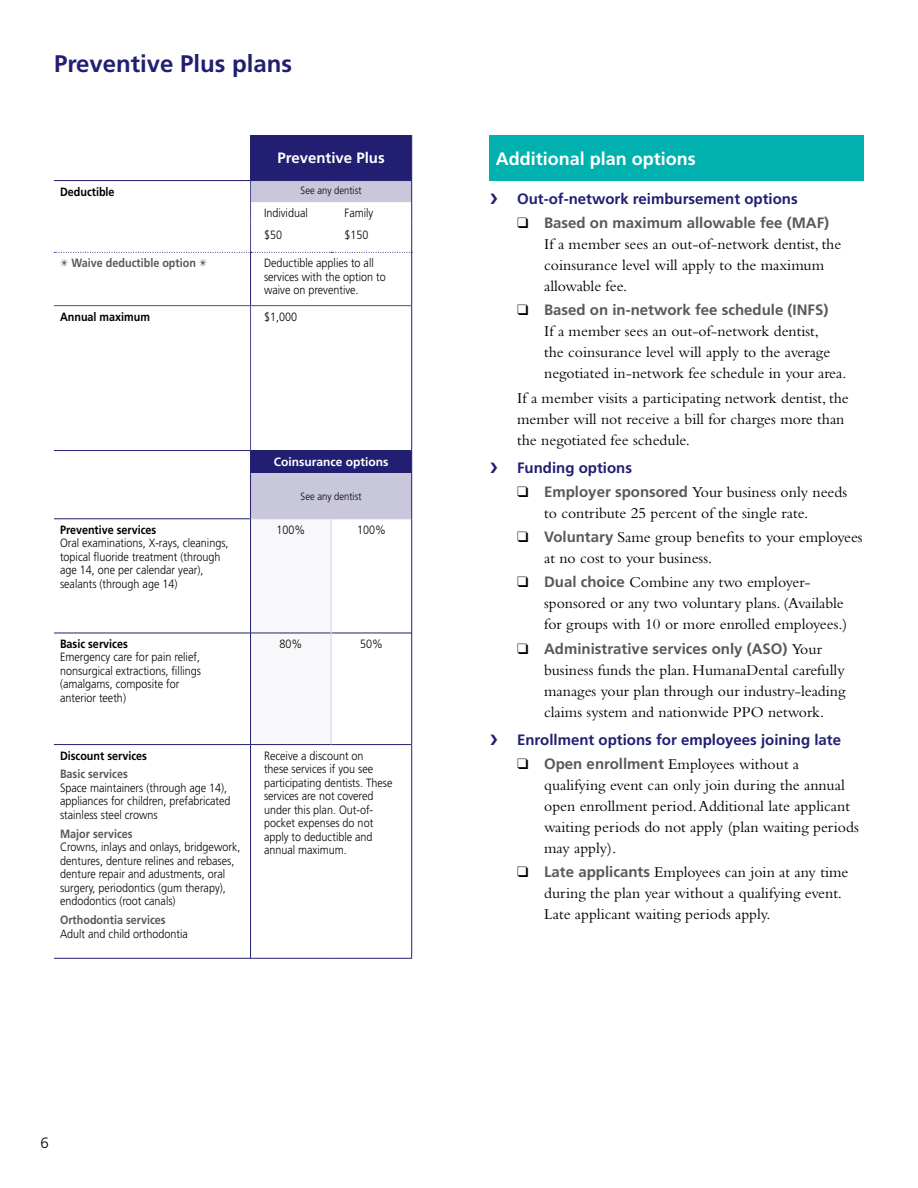
<style>
.page{position:relative;width:918px;height:1188px;background:#fff}
.page>*{position:absolute;margin:0;border:0;box-sizing:border-box;transform-origin:0 0}
.t1{font:700 24px "Frutiger LT Std";color:#221f72}
.t2{font:700 18px "Frutiger LT Std";color:#fff}
.t3{font:15.75px/21px "Bembo Std";color:#000}
.t4{font:700 15px "Frutiger LT Std";color:#58595b}
.t5{font:700 15px "Frutiger LT Std";color:#221f72}
.t6{font:700 15px "Frutiger LT Std";color:#fff}
.t7{font:300 15px "Frutiger LT Std";color:#000}
.t8{font:300 12px/13.5px "Frutiger LT Std";color:#000;scale:.9 1}
.t9{font:700 12px "Frutiger LT Std";color:#000;scale:.9 1}
.t10{font:700 12px "Frutiger LT Std";color:#58595b;scale:.9 1}
.t11{font:700 12px "Frutiger LT Std";color:#fff}
.t12{font:300 10.5px "Frutiger LT Std";color:#000;scale:.9 1}
.s1{color:#000}
.s2{font-family:"Frutiger LT Std";font-weight:700;font-size:15px;color:#58595b}
.s3{font-family:"Bembo Std";font-weight:400;font-size:15.75px;color:#000}
</style>
<div class="page">
<div style="left:251px;top:135px;width:160px;height:45px;background:#221f72"></div>
<svg style="left:251px;top:306px;width:160px;height:213px"></svg>
<svg style="left:251px;top:520px;width:80px;height:224px"></svg>
<hr style="left:54px;top:633px;width:196px;height:1px;background:#221f72">
<hr style="left:251px;top:633px;width:80px;height:1px;background:#221f72">
<hr style="left:331px;top:633px;width:81px;height:1px;background:#221f72">
<hr style="left:54px;top:744px;width:196px;height:1px;background:#221f72">
<hr style="left:54px;top:958px;width:197px;height:1px;background:#221f72">
<hr style="left:251px;top:744px;width:80px;height:1px;background:#221f72">
<hr style="left:251px;top:958px;width:80px;height:1px;background:#221f72">
<hr style="left:331px;top:958px;width:81px;height:1px;background:#221f72">
<hr style="left:331px;top:744px;width:81px;height:1px;background:#221f72">
<hr style="left:250px;top:306px;width:1px;height:144px;background:#4e4c8e">
<hr style="left:250px;top:519px;width:1px;height:114px;background:#221f72">
<hr style="left:250px;top:633px;width:1px;height:112px;background:#221f72">
<hr style="left:250px;top:745px;width:1px;height:213px;background:#221f72">
<svg style="left:250px;top:451px;width:1px;height:22px"></svg>
<hr style="left:250px;top:473px;width:1px;height:46px;background:#221f72">
<hr style="left:250px;top:135px;width:1px;height:45px;background:#221f72">
<hr style="left:331px;top:519px;width:1px;height:114px;background:#d3d2e3">
<hr style="left:331px;top:633px;width:1px;height:111px;background:#d3d2e3">
<hr style="left:54px;top:305px;width:197px;height:1px;background:#4e4c8e">
<hr style="left:251px;top:305px;width:80px;height:1px;background:#4e4c8e">
<hr style="left:331px;top:305px;width:81px;height:1px;background:#4e4c8e">
<hr style="left:250px;top:253px;width:1px;height:52px;background:#221f72">
<hr style="left:54px;top:180px;width:197px;height:1px;background:#221f72">
<hr style="left:251px;top:180px;width:80px;height:1px;background:#221f72">
<hr style="left:331px;top:180px;width:81px;height:1px;background:#221f72">
<hr style="left:54px;top:450px;width:197px;height:1px;background:#221f72">
<hr style="left:251px;top:450px;width:80px;height:1px;background:#221f72">
<hr style="left:331px;top:450px;width:81px;height:1px;background:#221f72">
<hr style="left:54px;top:519px;width:196px;height:1px;background:#221f72">
<hr style="left:251px;top:519px;width:80px;height:1px;background:#c8c7dc">
<hr style="left:331px;top:519px;width:81px;height:1px;background:#c8c7dc">
<hr style="left:411px;top:135px;width:1px;height:46px;background:#221f72">
<svg style="left:54px;top:181px;width:358px;height:72px"></svg>
<hr style="left:411px;top:252px;width:1px;height:54px;background:#221f72">
<hr style="left:411px;top:306px;width:1px;height:145px;background:#221f72">
<svg style="left:411px;top:451px;width:1px;height:22px"></svg>
<hr style="left:411px;top:473px;width:1px;height:46px;background:#221f72">
<hr style="left:411px;top:519px;width:1px;height:114px;background:#221f72">
<hr style="left:411px;top:633px;width:1px;height:112px;background:#221f72">
<hr style="left:411px;top:745px;width:1px;height:213px;background:#221f72">
<div style="left:490px;top:135px;width:374px;height:46px;background:#00b1b0"></div>
<h1 class="t1" style="left:54px;top:50px;width:240px">Preventive Plus plans</h1>
<p class="t6" style="left:277px;top:149px;width:109px">Preventive Plus</p>
<p class="t9" style="left:60px;top:184px;width:62px">Deductible</p>
<p class="t12" style="left:301px;top:185px;width:69px">See any dentist</p>
<p class="t8" style="left:264px;top:206px;width:50px">Individual</p>
<p class="t8" style="left:345px;top:206px;width:33px">Family</p>
<p class="t8" style="left:264px;top:228px;width:22px">$50</p>
<p class="t8" style="left:345px;top:228px;width:28px">$150</p>
<p class="t10" style="left:60px;top:256px;width:165px">✴ Waive deductible option ✴</p>
<p class="t8" style="left:264px;top:257px;width:137px">Deductible applies to all services with the option to waive on preventive.</p>
<p class="t9" style="left:60px;top:309px;width:102px">Annual maximum</p>
<p class="t8" style="left:264px;top:310px;width:38px">$1,000</p>
<p class="t9" style="left:60px;top:523px;width:109px">Preventive services</p>
<p class="t8" style="left:60px;top:537px;width:189px">Oral examinations, X-rays, cleanings, topical fluoride treatment (through age 14, one per calendar year), sealants (through age 14)</p>
<p class="t9" style="left:60px;top:637px;width:77px">Basic services</p>
<p class="t8" style="left:60px;top:651px;width:158px">Emergency care for pain relief, nonsurgical extractions, fillings (amalgams, composite for anterior teeth)</p>
<p class="t9" style="left:60px;top:748px;width:98px">Discount services</p>
<p class="t10" style="left:60px;top:767px;width:77px">Basic services</p>
<p class="t8" style="left:60px;top:781px;width:191px">Space maintainers (through age 14), appliances for children, prefabricated stainless steel crowns</p>
<p class="t10" style="left:60px;top:827px;width:82px">Major services</p>
<p class="t8" style="left:60px;top:841px;width:202px">Crowns, inlays and onlays, bridgework, dentures, denture relines and rebases, denture repair and adustments, oral surgery, periodontics (gum therapy), endodontics (root canals)</p>
<p class="t10" style="left:60px;top:913px;width:119px">Orthodontia services</p>
<p class="t8" style="left:60px;top:927px;width:144px">Adult and child orthodontia</p>
<p class="t11" style="left:274px;top:455px;width:116px">Coinsurance options</p>
<p class="t12" style="left:301px;top:490px;width:69px">See any dentist</p>
<p class="t8" style="left:276px;top:523px;width:34px">100%</p>
<p class="t8" style="left:357px;top:523px;width:34px">100%</p>
<p class="t8" style="left:279px;top:637px;width:27px">80%</p>
<p class="t8" style="left:360px;top:637px;width:27px">50%</p>
<p class="t8" style="left:264px;top:749px;width:144px">Receive a discount on<br>these services if you see participating dentists. These services are not covered under this plan. Out-of&shy;pocket expenses do not apply to deductible and annual maximum.</p>
<p class="t7" style="left:40px;top:1134px;width:10px">6</p>
<p class="t2" style="left:496px;top:148px;width:202px">Additional plan options</p>
<p class="t5" style="left:517px;top:190px;width:282px">Out-of-network reimbursement options</p>
<p class="t4" style="left:517px;top:214px;width:314px"><span class="s1">❑</span> Based on maximum allowable fee (MAF)</p>
<p class="t3" style="left:544px;top:234px;width:299px">If a member sees an out-of-network dentist, the coinsurance level will apply to the maximum allowable fee.</p>
<p class="t4" style="left:517px;top:301px;width:313px"><span class="s1">❑</span> Based on in-network fee schedule (INFS)</p>
<p class="t3" style="left:544px;top:321px;width:304px">If a member sees an out-of-network dentist,<br>the coinsurance level will apply to the average negotiated in-network fee schedule in your area.</p>
<p class="t3" style="left:517px;top:387px;width:333px">If a member visits a participating network dentist, the member will not receive a bill for charges more than the negotiated fee schedule.</p>
<p class="t5" style="left:517px;top:459px;width:116px">Funding options</p>
<p class="t3" style="left:544px;top:481px;width:305px;text-indent:-27px">❑ <span class="s2">Employer sponsored</span> Your business only needs to contribute 25 percent of the single rate.</p>
<p class="t3" style="left:544px;top:526px;width:320px;text-indent:-27px">❑ <span class="s2">Voluntary</span> Same group benefits to your employees at no cost to your business.</p>
<p class="t3" style="left:544px;top:572px;width:305px;text-indent:-27px">❑ <span class="s2">Dual choice</span> Combine any two employer&shy;sponsored or any two voluntary plans. (Available for groups with 10 or more enrolled employees.)</p>
<p class="t4" style="left:517px;top:640px;width:306px"><span class="s1">❑</span> Administrative services only (ASO) <span class="s3">Your</span></p>
<p class="t3" style="left:544px;top:659px;width:303px;text-align:justify">business funds the plan. HumanaDental carefully manages your plan through our industry-leading claims system and nationwide PPO network.</p>
<p class="t5" style="left:517px;top:731px;width:325px">Enrollment options for employees joining late</p>
<p class="t3" style="left:544px;top:753px;width:316px;text-indent:-27px">❑ <span class="s2">Open enrollment</span> Employees without a qualifying event can only join during the annual open enrollment period. Additional late applicant waiting periods do not apply (plan waiting periods may apply).</p>
<p class="t3" style="left:544px;top:861px;width:306px;text-indent:-27px">❑ <span class="s2">Late applicants</span> Employees can join at any time during the plan year without a qualifying event.<br>Late applicant waiting periods apply.</p>
</div>
